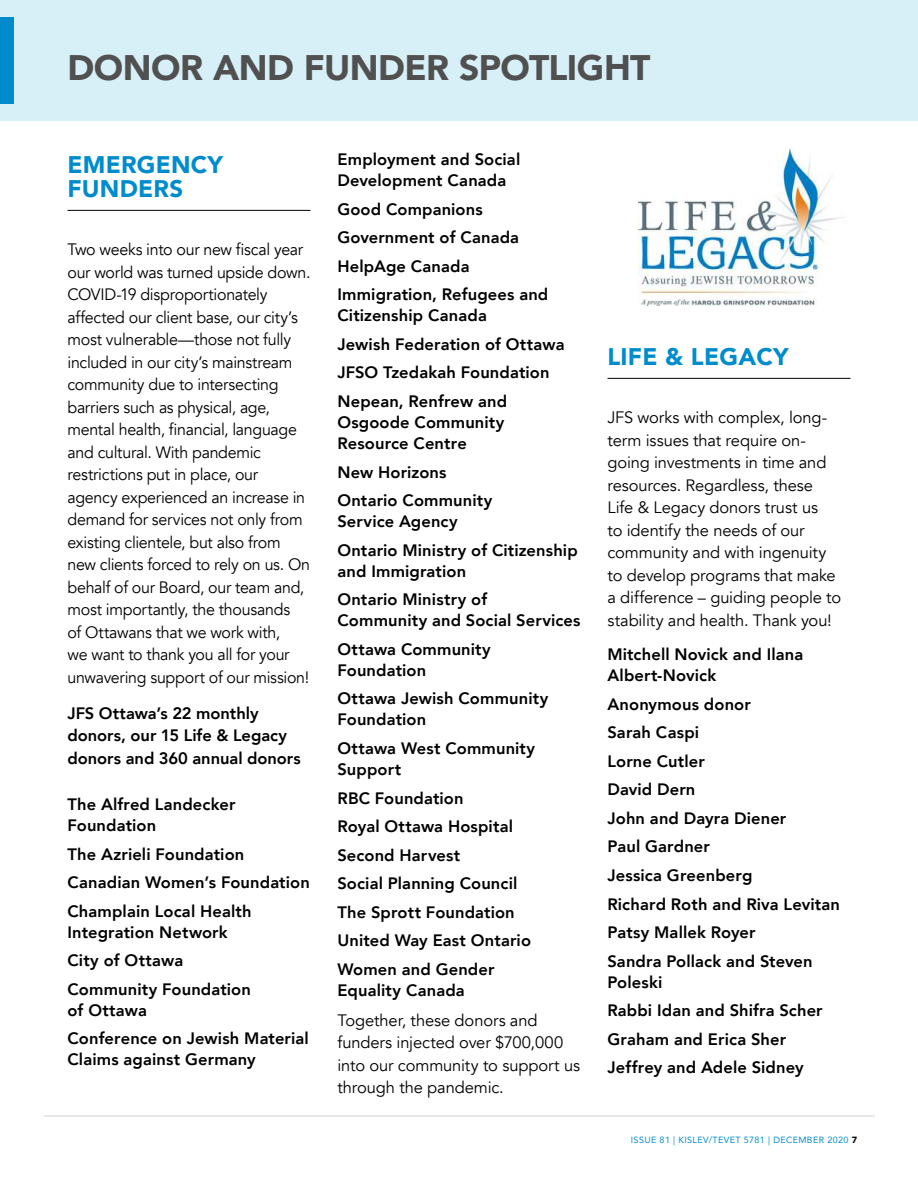
<style>
.page{position:relative;width:918px;height:1188px;background:#fff}
.page>*{position:absolute;margin:0;border:0;box-sizing:border-box;transform-origin:0 0}
.t1{font:900 35.4px "Avenir";letter-spacing:-.015em;color:#505050}
.t2{font:900 24px/24px "Avenir";letter-spacing:.01em;color:#008ccc}
.t3{font:800 16.5px/28.5px "Avenir";letter-spacing:.005em;color:#000}
.t4{font:16.5px/22.5px "Avenir";letter-spacing:-.015em;color:#000}
.t5{font:9px "Avenir";letter-spacing:.04em;color:#008ccc}
.s1{font-weight:900;color:#000}
</style>
<div class="page">
<hr style="left:68px;top:210px;width:242px;height:1px;background:#000">
<hr style="left:608px;top:378px;width:242px;height:1px;background:#000">
<div style="left:0;top:0;width:918px;height:121px;background:#d7eff6"></div>
<div style="left:0;top:17px;width:14px;height:87px;background:#008ccc"></div>
<hr style="left:45px;top:1115px;width:830px;height:2px;background:#e6e7e8">
<img style="left:639px;top:148px;width:203px;height:157px">
<h1 class="t1" style="left:68px;top:38px;width:585px">DONOR AND FUNDER SPOTLIGHT</h1>
<h2 class="t2" style="left:68px;top:152px;width:157px">EMERGENCY<br>FUNDERS</h2>
<p class="t4" style="left:68px;top:238px;width:244px">Two weeks into our new fiscal year our world was turned upside down.<br>COVID-19 disproportionately affected our client base, our city’s most vulnerable—those not fully included in our city’s mainstream community due to intersecting barriers such as physical, age, mental health, financial, language and cultural. With pandemic restrictions put in place, our agency experienced an increase in demand for services not only from existing clientele, but also from new clients forced to rely on us. On behalf of our Board, our team and, most importantly, the thousands<br>of Ottawans that we work with,<br>we want to thank you all for your unwavering support of our mission!</p>
<p class="t3" style="left:68px;top:702px;width:235px;line-height:22.5px">JFS Ottawa’s 22 monthly donors, our 15 Life &amp; Legacy donors and 360 annual donors</p>
<p class="t3" style="left:68px;top:794px;width:169px;line-height:21px">The Alfred Landecker<br>Foundation</p>
<p class="t3" style="left:68px;top:840px;width:244px">The Azrieli Foundation<br>Canadian Women’s Foundation<br>Champlain Local Health</p>
<p class="t3" style="left:68px;top:918px;width:185px">Integration Network<br>City of Ottawa<br>Community Foundation</p>
<p class="t3" style="left:68px;top:996px;width:243px">of Ottawa<br>Conference on Jewish Material</p>
<p class="t3" style="left:68px;top:1045px;width:190px">Claims against Germany</p>
<p class="t3" style="left:338px;top:149px;width:184px;line-height:21px">Employment and Social<br>Development Canada</p>
<p class="t3" style="left:338px;top:195px;width:212px">Good Companions<br>Government of Canada<br>HelpAge Canada<br>Immigration, Refugees and</p>
<p class="t3" style="left:338px;top:301px;width:229px">Citizenship Canada<br>Jewish Federation of Ottawa<br>JFSO Tzedakah Foundation<br>Nepean, Renfrew and</p>
<p class="t3" style="left:338px;top:412px;width:168px;line-height:21px">Osgoode Community<br>Resource Centre</p>
<p class="t3" style="left:338px;top:458px;width:156px">New Horizons<br>Ontario Community</p>
<p class="t3" style="left:338px;top:507px;width:242px">Service Agency<br>Ontario Ministry of Citizenship</p>
<p class="t3" style="left:338px;top:557px;width:151px">and Immigration<br>Ontario Ministry of</p>
<p class="t3" style="left:338px;top:606px;width:244px">Community and Social Services<br>Ottawa Community</p>
<p class="t3" style="left:338px;top:656px;width:212px">Foundation<br>Ottawa Jewish Community</p>
<p class="t3" style="left:338px;top:705px;width:199px">Foundation<br>Ottawa West Community</p>
<p class="t3" style="left:338px;top:755px;width:195px">Support<br>RBC Foundation<br>Royal Ottawa Hospital<br>Second Harvest<br>Social Planning Council<br>The Sprott Foundation<br>United Way East Ontario<br>Women and Gender</p>
<p class="t3" style="left:338px;top:976px;width:129px">Equality Canada</p>
<p class="t4" style="left:338px;top:1009px;width:244px">Together, these donors and funders injected over $700,000 into our community to support us through the pandemic.</p>
<h2 class="t2" style="left:608px;top:344px;width:183px">LIFE &amp; LEGACY</h2>
<p class="t4" style="left:608px;top:406px;width:235px">JFS works with complex, long&shy;term issues that require on&shy;going investments in time and resources. Regardless, these<br>Life &amp; Legacy donors trust us<br>to identify the needs of our community and with ingenuity to develop programs that make a difference – guiding people to stability and health. Thank you!</p>
<p class="t3" style="left:608px;top:644px;width:197px;line-height:21px">Mitchell Novick and Ilana<br>Albert-Novick</p>
<p class="t3" style="left:608px;top:690px;width:234px">Anonymous donor<br>Sarah Caspi<br>Lorne Cutler<br>David Dern<br>John and Dayra Diener<br>Paul Gardner<br>Jessica Greenberg<br>Richard Roth and Riva Levitan<br>Patsy Mallek Royer<br>Sandra Pollack and Steven</p>
<p class="t3" style="left:608px;top:968px;width:217px">Poleski<br>Rabbi Idan and Shifra Scher<br>Graham and Erica Sher<br>Jeffrey and Adele Sidney</p>
<p class="t5" style="left:631px;top:1133px;width:228px">ISSUE 81 | KISLEV/TEVET 5781 | DECEMBER 2020 <span class="s1">7</span></p>
</div>
